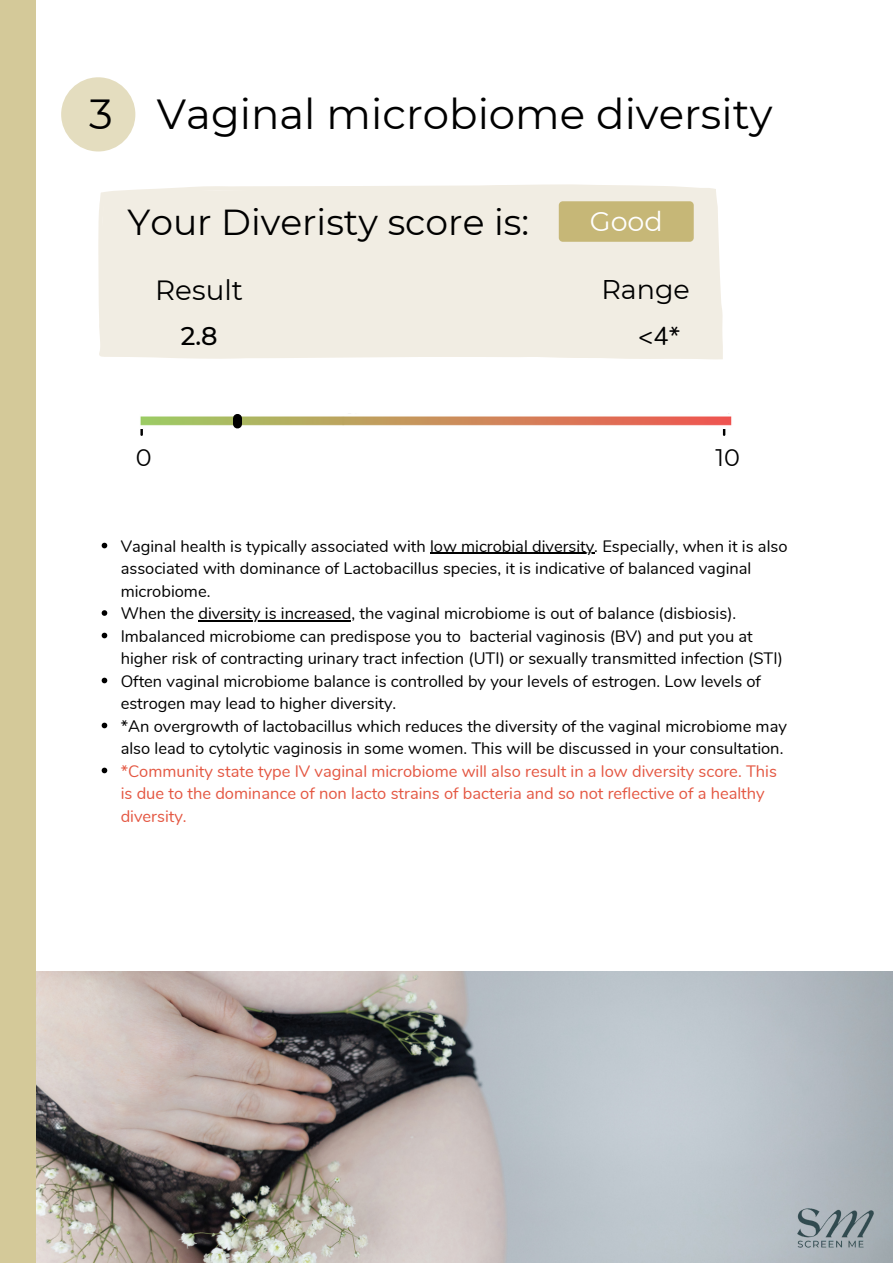
<style>
.page{position:relative;width:893px;height:1264px;background:#fff}
.page>*{position:absolute;margin:0;border:0;box-sizing:border-box;transform-origin:0 0}
.t1{font:42px "Montserrat";color:#000}
.t2{font:36.15px "Montserrat";color:#000}
.t3{font:27.75px "Montserrat";color:#000}
.t4{font:27px "Montserrat";color:#000}
.t5{font:27px "Montserrat";color:#fff}
.t6{font:500 25.5px "Montserrat";color:#000}
.t7{font:25.5px "Nunito";color:#000}
.t8{font:23.85px "Montserrat";color:#000}
.t9{font:16.5px/22.5px "Nunito";color:#000}
.t10{font:16.5px/22.5px "Nunito";color:#e45742}
</style>
<div class="page">
<div style="left:61px;top:77px;width:74px;height:74px;background:#e4ddbf;border-radius:50%"></div>
<img style="left:36px;top:971px;width:856px;height:291px">
<svg style="left:102px;top:542px;width:5px;height:6px"></svg>
<hr style="left:430px;top:553px;width:164px;height:1px;background:#000">
<svg style="left:102px;top:610px;width:5px;height:6px"></svg>
<hr style="left:198px;top:620px;width:157px;height:1px;background:#000">
<svg style="left:102px;top:632px;width:5px;height:6px"></svg>
<svg style="left:102px;top:677px;width:5px;height:6px"></svg>
<svg style="left:102px;top:722px;width:5px;height:6px"></svg>
<svg style="left:102px;top:767px;width:5px;height:6px"></svg>
<div style="left:98px;top:184px;width:624px;height:175px;background:#f1ede3"></div>
<div style="left:558px;top:201px;width:135px;height:41px;background:#c6b777;border-radius:4px"></div>
<svg style="left:723px;top:429px;width:2px;height:6px"></svg>
<svg style="left:140px;top:429px;width:3px;height:6px"></svg>
<img style="left:140px;top:414px;width:592px;height:14px">
<div style="left:233px;top:418px;width:9px;height:6px;background:#000"></div>
<div style="left:0;top:0;width:36px;height:1262px;background:#d4c999"></div>
<img style="left:777px;top:1193px;width:115px;height:69px">
<h1 class="t1" style="left:89px;top:88px;width:684px">3 Vaginal microbiome diversity</h1>
<h2 class="t2" style="left:127px;top:200px;width:403px">Your Diveristy score is:</h2>
<h3 class="t3" style="left:155px;top:273px;width:89px">Result</h3>
<h3 class="t6" style="left:181px;top:321px;width:38px">2.8</h3>
<h3 class="t5" style="left:589px;top:205px;width:74px">Good</h3>
<h3 class="t4" style="left:601px;top:273px;width:90px">Range</h3>
<h3 class="t7" style="left:638px;top:319px;width:44px">&lt;4*</h3>
<h3 class="t8" style="left:136px;top:443px;width:17px">0</h3>
<h3 class="t8" style="left:715px;top:443px;width:26px">10</h3>
<p class="t9" style="left:121px;top:535px;width:668px">Vaginal health is typically associated with low microbial diversity. Especially, when it is also associated with dominance of Lactobacillus species, it is indicative of balanced vaginal microbiome.<br>When the diversity is increased, the vaginal microbiome is out of balance (disbiosis).<br>Imbalanced microbiome can predispose you to bacterial vaginosis (BV) and put you at higher risk of contracting urinary tract infection (UTI) or sexually transmitted infection (STI)<br>Often vaginal microbiome balance is controlled by your levels of estrogen. Low levels of estrogen may lead to higher diversity.<br>*An overgrowth of lactobacillus which reduces the diversity of the vaginal microbiome may also lead to cytolytic vaginosis in some women. This will be discussed in your consultation.</p>
<p class="t10" style="left:121px;top:760px;width:657px">*Community state type IV vaginal microbiome will also result in a low diversity score. This is due to the dominance of non lacto strains of bacteria and so not reflective of a healthy diversity.</p>
</div>
